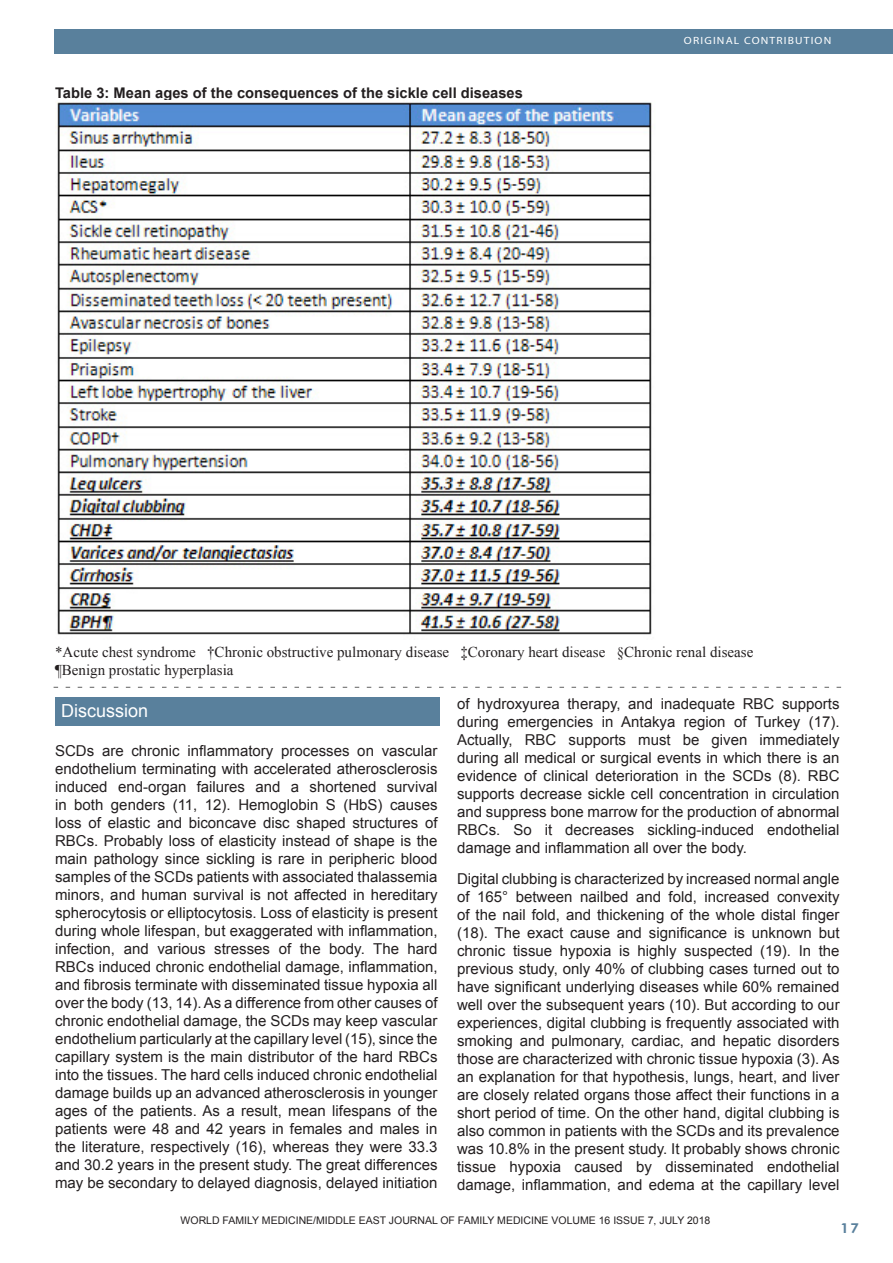
<style>
.page{position:relative;width:893px;height:1263px;background:#fff}
.page>*{position:absolute;margin:0;border:0;box-sizing:border-box;transform-origin:0 0}
.Footnote_Text{font:18px "Arial";color:#fff}
.Footnote_Text-2{font:15px/18px "Arial";color:#231f20;text-align:justify}
.Footnote_Text-3{font:15px/18px "Times New Roman";color:#231f20}
.Footnote_Text-4{font:700 14.7px "Arial";color:#231f20}
.t1{font:700 13.5px "Century Gothic";color:#59809c;scale:1.1 1}
.Footnote_Text-5{font:10.5px "Arial";color:#231f20}
.t2{font:10.5px "Myriad";letter-spacing:.1em;color:#fff;scale:1.1 1}
</style>
<div class="page">
<div style="left:54px;top:30px;width:839px;height:24px;background:#59809c"></div>
<img style="left:57px;top:102px;width:595px;height:533px">
<svg style="left:54px;top:687px;width:787px;height:1px"></svg>
<div style="left:55px;top:698px;width:385px;height:28px;background:#59809c"></div>
<p class="Footnote_Text-4" style="left:55px;top:83px;width:469px">Table 3: Mean ages of the consequences of the sickle cell diseases</p>
<p class="t2" style="left:684px;top:35px;width:135px">ORIGINAL CONTRIBUTION</p>
<p class="Footnote_Text-3" style="left:55px;top:643px;width:700px">*Acute chest syndrome †Chronic obstructive pulmonary disease ‡Coronary heart disease §Chronic renal disease ¶Benign prostatic hyperplasia</p>
<p class="Footnote_Text" style="left:61px;top:698px;width:89px">Discussion</p>
<p class="Footnote_Text-2" style="left:55px;top:742px;width:384px">SCDs are chronic inflammatory processes on vascular endothelium terminating with accelerated atherosclerosis induced end-organ failures and a shortened survival in both genders (11, 12). Hemoglobin S (HbS) causes loss of elastic and biconcave disc shaped structures of RBCs. Probably loss of elasticity instead of shape is the main pathology since sickling is rare in peripheric blood samples of the SCDs patients with associated thalassemia minors, and human survival is not affected in hereditary spherocytosis or elliptocytosis. Loss of elasticity is present during whole lifespan, but exaggerated with inflammation, infection, and various stresses of the body. The hard RBCs induced chronic endothelial damage, inflammation, and fibrosis terminate with disseminated tissue hypoxia all over the body (13, 14). As a difference from other causes of chronic endothelial damage, the SCDs may keep vascular endothelium particularly at the capillary level (15), since the capillary system is the main distributor of the hard RBCs into the tissues. The hard cells induced chronic endothelial damage builds up an advanced atherosclerosis in younger ages of the patients. As a result, mean lifespans of the patients were 48 and 42 years in females and males in the literature, respectively (16), whereas they were 33.3 and 30.2 years in the present study. The great differences may be secondary to delayed diagnosis, delayed initiation</p>
<p class="Footnote_Text-2" style="left:457px;top:694px;width:384px">of hydroxyurea therapy, and inadequate RBC supports during emergencies in Antakya region of Turkey (17).<br>Actually, RBC supports must be given immediately during all medical or surgical events in which there is an evidence of clinical deterioration in the SCDs (8). RBC supports decrease sickle cell concentration in circulation and suppress bone marrow for the production of abnormal RBCs. So it decreases sickling-induced endothelial damage and inflammation all over the body.</p>
<p class="Footnote_Text-2" style="left:457px;top:870px;width:384px">Digital clubbing is characterized by increased normal angle of 165° between nailbed and fold, increased convexity of the nail fold, and thickening of the whole distal finger (18). The exact cause and significance is unknown but chronic tissue hypoxia is highly suspected (19). In the previous study, only 40% of clubbing cases turned out to have significant underlying diseases while 60% remained well over the subsequent years (10). But according to our experiences, digital clubbing is frequently associated with smoking and pulmonary, cardiac, and hepatic disorders those are characterized with chronic tissue hypoxia (3). As an explanation for that hypothesis, lungs, heart, and liver are closely related organs those affect their functions in a short period of time. On the other hand, digital clubbing is also common in patients with the SCDs and its prevalence was 10.8% in the present study. It probably shows chronic tissue hypoxia caused by disseminated endothelial damage, inflammation, and edema at the capillary level</p>
<p class="Footnote_Text-5" style="left:181px;top:1214px;width:531px">WORLD FAMILY MEDICINE/MIDDLE EAST JOURNAL OF FAMILY MEDICINE VOLUME 16 ISSUE 7, JULY 2018</p>
<p class="Footnote_Text-5" style="left:162px;top:1217px;width:569px">WORLD FAMILY MEDICINE/MIDDLE EAST JOURNAL OF FAMILY MEDICINE VOLUME 15 ISSUE10, DECEMBER 2017</p>
<p class="t1" style="left:840px;top:1218px;width:18px">17</p>
</div>
